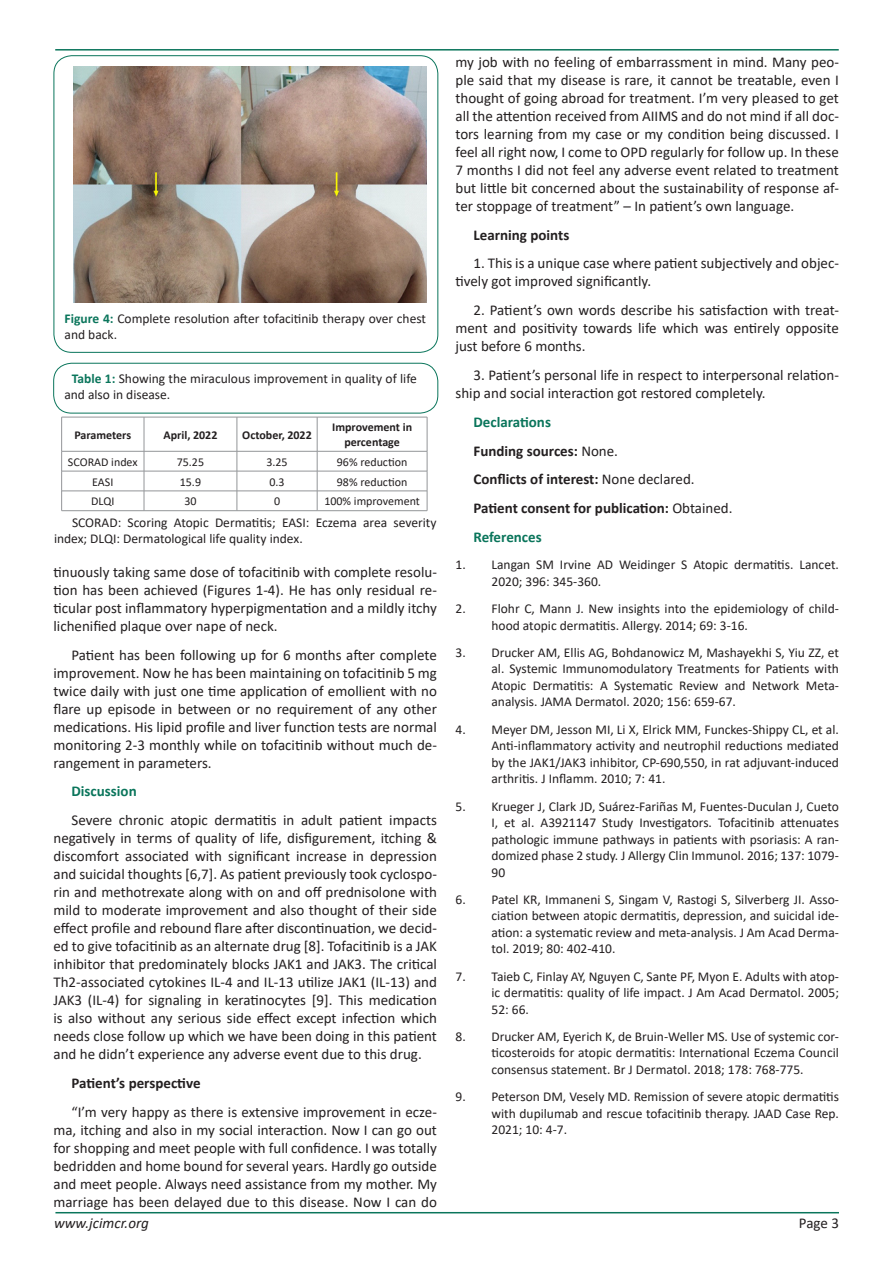
<style>
.page{position:relative;width:893px;height:1263px;background:#fff}
.page>*{position:absolute;margin:0;border:0;box-sizing:border-box;transform-origin:0 0}
.t1{font:15px/18px "Calibri";color:#231f20;text-align:justify}
.t2{font:700 15px "Calibri";color:#231f20}
.t3{font:700 15px "Calibri";color:#0a755b}
.t4{font:italic 15px "Calibri";color:#231f20}
.t5{font:13.5px/16.5px "Calibri";color:#231f20;text-align:justify}
.t6{font:12px "Calibri";color:#231f20}
.t7{font:700 12px/14.4px "Calibri";color:#231f20;text-align:center}
.s1{font-weight:700;color:#0a755b}
.s2{font-weight:400}
</style>
<div class="page">
<hr style="left:55px;top:1212px;width:784px;height:1px;background:#0a755b">
<hr style="left:55px;top:49px;width:784px;height:2px;background:#0a755b">
<div style="left:54px;top:56px;width:384px;height:297px;border:1px solid #0a755b;border-radius:18px"></div>
<img style="left:73px;top:67px;width:354px;height:235px">
<div style="left:53px;top:363px;width:385px;height:50px;border:1px solid #0a755b;border-radius:18px"></div>
<hr style="left:62px;top:417px;width:82px;height:1px;background:#939598">
<hr style="left:61px;top:417px;width:1px;height:34px;background:#939598">
<hr style="left:144px;top:417px;width:93px;height:1px;background:#939598">
<hr style="left:144px;top:417px;width:1px;height:34px;background:#939598">
<hr style="left:237px;top:417px;width:80px;height:1px;background:#939598">
<hr style="left:237px;top:417px;width:1px;height:34px;background:#939598">
<hr style="left:317px;top:417px;width:110px;height:1px;background:#939598">
<hr style="left:317px;top:417px;width:1px;height:34px;background:#939598">
<hr style="left:427px;top:417px;width:1px;height:34px;background:#939598">
<hr style="left:62px;top:451px;width:82px;height:1px;background:#939598">
<hr style="left:144px;top:451px;width:93px;height:1px;background:#939598">
<hr style="left:237px;top:451px;width:80px;height:1px;background:#939598">
<hr style="left:317px;top:451px;width:110px;height:1px;background:#939598">
<hr style="left:62px;top:471px;width:82px;height:1px;background:#939598">
<hr style="left:144px;top:471px;width:93px;height:1px;background:#939598">
<hr style="left:237px;top:471px;width:80px;height:1px;background:#939598">
<hr style="left:317px;top:471px;width:110px;height:1px;background:#939598">
<hr style="left:62px;top:491px;width:82px;height:1px;background:#939598">
<svg style="left:61px;top:451px;width:1px;height:60px"></svg>
<hr style="left:144px;top:491px;width:93px;height:1px;background:#939598">
<svg style="left:144px;top:451px;width:1px;height:59px"></svg>
<hr style="left:237px;top:491px;width:80px;height:1px;background:#939598">
<svg style="left:237px;top:451px;width:1px;height:59px"></svg>
<hr style="left:317px;top:491px;width:110px;height:1px;background:#939598">
<svg style="left:317px;top:451px;width:1px;height:59px"></svg>
<svg style="left:427px;top:451px;width:1px;height:60px"></svg>
<hr style="left:62px;top:510px;width:82px;height:1px;background:#939598">
<hr style="left:144px;top:510px;width:93px;height:1px;background:#939598">
<hr style="left:237px;top:510px;width:80px;height:1px;background:#939598">
<hr style="left:317px;top:510px;width:110px;height:1px;background:#939598">
<p class="t5" style="left:65px;top:309px;width:363px"><span class="s1">Figure 4:</span> Complete resolution after tofacitinib therapy over chest and back.</p>
<p class="t5" style="left:64px;top:369px;width:354px;text-indent:8px"><span class="s1">Table 1:</span> Showing the miraculous improvement in quality of life and also in disease.</p>
<p class="t7" style="left:74px;top:427px;width:58px">Parameters</p>
<p class="t7" style="left:163px;top:427px;width:56px">April, 2022</p>
<p class="t7" style="left:242px;top:427px;width:71px">October, 2022</p>
<p class="t7" style="left:332px;top:420px;width:81px">Improvement in percentage</p>
<p class="t6" style="left:68px;top:453px;width:71px">SCORAD index</p>
<p class="t6" style="left:177px;top:453px;width:29px">75.25</p>
<p class="t6" style="left:266px;top:453px;width:23px">3.25</p>
<p class="t6" style="left:337px;top:453px;width:72px">96% reduction</p>
<p class="t6" style="left:92px;top:473px;width:23px">EASI</p>
<p class="t6" style="left:180px;top:473px;width:23px">15.9</p>
<p class="t6" style="left:269px;top:473px;width:17px">0.3</p>
<p class="t6" style="left:337px;top:473px;width:72px">98% reduction</p>
<p class="t6" style="left:91px;top:493px;width:25px">DLQI</p>
<p class="t6" style="left:184px;top:493px;width:14px">30</p>
<p class="t6" style="left:274px;top:493px;width:8px">0</p>
<p class="t6" style="left:324px;top:493px;width:97px">100% improvement</p>
<p class="t5" style="left:54px;top:514px;width:384px;text-indent:18px">SCORAD: Scoring Atopic Dermatitis; EASI: Eczema area severity index; DLQI: Dermatological life quality index.</p>
<p class="t1" style="left:53px;top:562px;width:385px">tinuously taking same dose of tofacitinib with complete resolu&shy;tion has been achieved (Figures 1-4). He has only residual re&shy;ticular post inflammatory hyperpigmentation and a mildly itchy lichenified plaque over nape of neck.</p>
<p class="t1" style="left:53px;top:645px;width:385px;text-indent:18px">Patient has been following up for 6 months after complete improvement. Now he has been maintaining on tofacitinib 5 mg twice daily with just one time application of emollient with no flare up episode in between or no requirement of any other medications. His lipid profile and liver function tests are normal monitoring 2-3 monthly while on tofacitinib without much de&shy;rangement in parameters.</p>
<p class="t3" style="left:71px;top:781px;width:67px">Discussion</p>
<p class="t1" style="left:53px;top:811px;width:385px;text-indent:18px">Severe chronic atopic dermatitis in adult patient impacts negatively in terms of quality of life, disfigurement, itching &amp; discomfort associated with significant increase in depression and suicidal thoughts [6,7]. As patient previously took cyclospo&shy;rin and methotrexate along with on and off prednisolone with mild to moderate improvement and also thought of their side effect profile and rebound flare after discontinuation, we decid&shy;ed to give tofacitinib as an alternate drug [8]. Tofacitinib is a JAK inhibitor that predominately blocks JAK1 and JAK3. The critical Th2-associated cytokines IL-4 and IL-13 utilize JAK1 (IL-13) and JAK3 (IL-4) for signaling in keratinocytes [9]. This medication is also without any serious side effect except infection which needs close follow up which we have been doing in this patient and he didn’t experience any adverse event due to this drug.</p>
<p class="t2" style="left:71px;top:1072px;width:131px">Patient’s perspective</p>
<p class="t1" style="left:53px;top:1102px;width:385px;text-indent:18px">“I’m very happy as there is extensive improvement in ecze&shy;ma, itching and also in my social interaction. Now I can go out for shopping and meet people with full confidence. I was totally bedridden and home bound for several years. Hardly go outside and meet people. Always need assistance from my mother. My marriage has been delayed due to this disease. Now I can do</p>
<p class="t1" style="left:455px;top:52px;width:385px">my job with no feeling of embarrassment in mind. Many peo&shy;ple said that my disease is rare, it cannot be treatable, even I thought of going abroad for treatment. I’m very pleased to get all the attention received from AIIMS and do not mind if all doc&shy;tors learning from my case or my condition being discussed. I feel all right now, I come to OPD regularly for follow up. In these 7 months I did not feel any adverse event related to treatment but little bit concerned about the sustainability of response af&shy;ter stoppage of treatment” – In patient’s own language.</p>
<p class="t2" style="left:473px;top:224px;width:97px">Learning points</p>
<p class="t1" style="left:455px;top:254px;width:385px;text-indent:18px">1. This is a unique case where patient subjectively and objec&shy;tively got improved significantly.</p>
<p class="t1" style="left:455px;top:301px;width:385px;text-indent:18px">2. Patient’s own words describe his satisfaction with treat&shy;ment and positivity towards life which was entirely opposite just before 6 months.</p>
<p class="t1" style="left:455px;top:366px;width:385px;text-indent:18px">3. Patient’s personal life in respect to interpersonal relation&shy;ship and social interaction got restored completely.</p>
<p class="t3" style="left:473px;top:411px;width:79px">Declarations</p>
<p class="t2" style="left:473px;top:440px;width:146px">Funding sources: <span class="s2">None.</span></p>
<p class="t2" style="left:473px;top:469px;width:223px">Conflicts of interest: <span class="s2">None declared.</span></p>
<p class="t2" style="left:473px;top:498px;width:261px">Patient consent for publication: <span class="s2">Obtained.</span></p>
<p class="t3" style="left:473px;top:526px;width:70px">References</p>
<p class="t5" style="left:491px;top:556px;width:349px;text-indent:-36px">1. Langan SM Irvine AD Weidinger S Atopic dermatitis. Lancet.<br>2020; 396: 345-360.</p>
<p class="t5" style="left:491px;top:600px;width:349px;text-indent:-36px">2. Flohr C, Mann J. New insights into the epidemiology of child&shy;hood atopic dermatitis. Allergy. 2014; 69: 3-16.</p>
<p class="t5" style="left:491px;top:644px;width:349px;text-indent:-36px">3. Drucker AM, Ellis AG, Bohdanowicz M, Mashayekhi S, Yiu ZZ, et al. Systemic Immunomodulatory Treatments for Patients with Atopic Dermatitis: A Systematic Review and Network Meta&shy;analysis. JAMA Dermatol. 2020; 156: 659-67.</p>
<p class="t5" style="left:491px;top:721px;width:349px;text-indent:-36px">4. Meyer DM, Jesson MI, Li X, Elrick MM, Funckes-Shippy CL, et al.<br>Anti-inflammatory activity and neutrophil reductions mediated by the JAK1/JAK3 inhibitor, CP-690,550, in rat adjuvant-induced arthritis. J Inflamm. 2010; 7: 41.</p>
<p class="t5" style="left:491px;top:797px;width:349px;text-indent:-36px">5. Krueger J, Clark JD, Suárez-Fariñas M, Fuentes-Duculan J, Cueto I, et al. A3921147 Study Investigators. Tofacitinib attenuates pathologic immune pathways in patients with psoriasis: A ran&shy;domized phase 2 study. J Allergy Clin Immunol. 2016; 137: 1079- 90</p>
<p class="t5" style="left:491px;top:891px;width:349px;text-indent:-36px">6. Patel KR, Immaneni S, Singam V, Rastogi S, Silverberg JI. Asso&shy;ciation between atopic dermatitis, depression, and suicidal ide&shy;ation: a systematic review and meta-analysis. J Am Acad Derma&shy;tol. 2019; 80: 402-410.</p>
<p class="t5" style="left:491px;top:967px;width:349px;text-indent:-36px">7. Taieb C, Finlay AY, Nguyen C, Sante PF, Myon E. Adults with atop&shy;ic dermatitis: quality of life impact. J Am Acad Dermatol. 2005; 52: 66.</p>
<p class="t5" style="left:491px;top:1028px;width:349px;text-indent:-36px">8. Drucker AM, Eyerich K, de Bruin-Weller MS. Use of systemic cor&shy;ticosteroids for atopic dermatitis: International Eczema Council consensus statement. Br J Dermatol. 2018; 178: 768-775.</p>
<p class="t5" style="left:491px;top:1088px;width:349px;text-indent:-36px">9. Peterson DM, Vesely MD. Remission of severe atopic dermatitis with dupilumab and rescue tofacitinib therapy. JAAD Case Rep.<br>2021; 10: 4-7.</p>
<p class="t4" style="left:54px;top:1212px;width:96px">www.jcimcr.org</p>
<p class="t1" style="left:799px;top:1213px;width:42px">Page 3</p>
</div>
